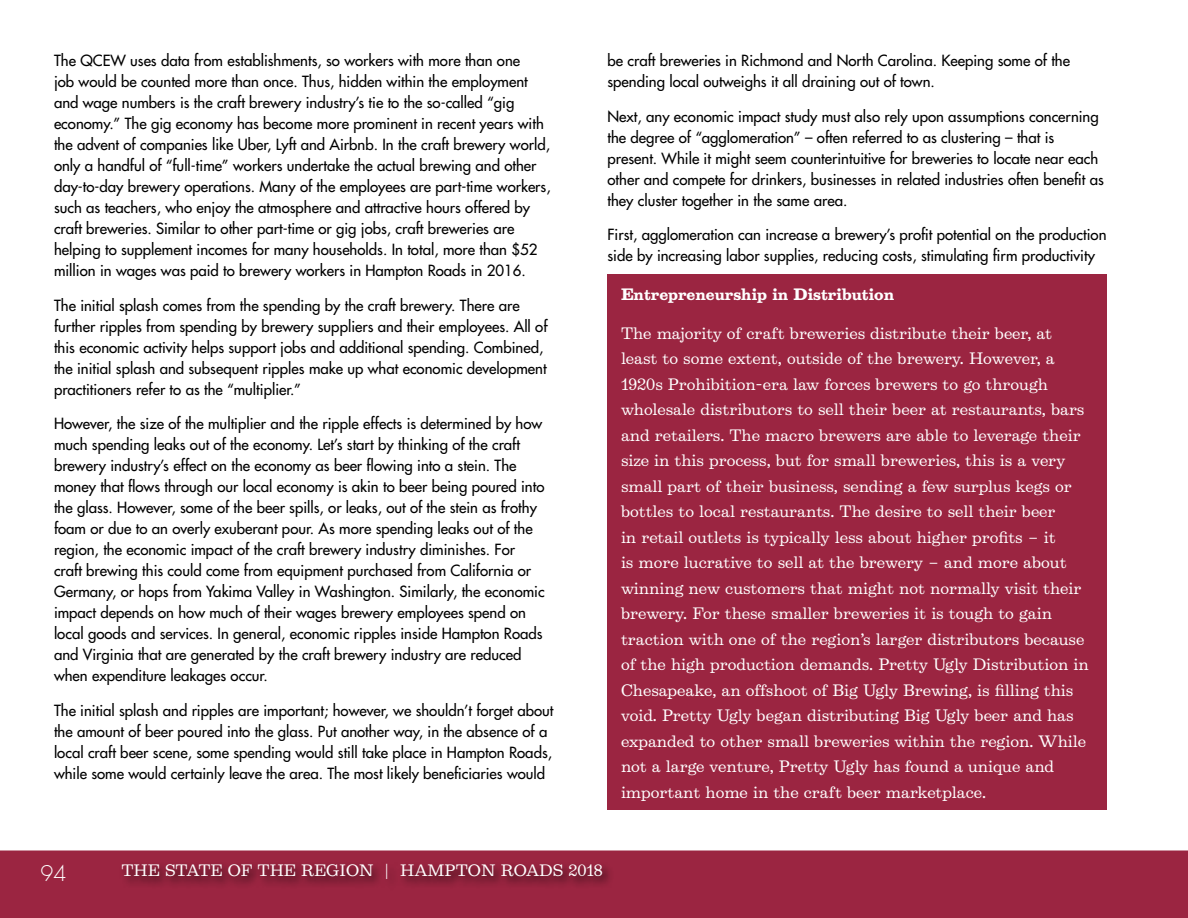
<style>
.page{position:relative;width:1188px;height:918px;background:#fff}
.page>*{position:absolute;margin:0;border:0;box-sizing:border-box;transform-origin:0 0}
.t1{font:300 21px "Futura Std";color:#fff}
.t2{font:500 15px/21px "Futura Std";color:#000}
.t3{font:15px/25.5px "Belizio";color:#fff}
.t4{font:700 15px "Belizio";color:#fff}
</style>
<div class="page">
<div style="left:0;top:850px;width:1188px;height:68px;background:#9b2541"></div>
<div style="left:119px;top:861px;width:496px;height:30px;background:#000;opacity:.75"></div>
<div style="left:608px;top:275px;width:499px;height:535px;background:#9b2541"></div>
<p class="t2" style="left:54px;top:50px;width:498px">The QCEW uses data from establishments, so workers with more than one<br>job would be counted more than once. Thus, hidden within the employment and wage numbers is the craft brewery industry’s tie to the so-called “gig economy.” The gig economy has become more prominent in recent years with the advent of companies like Uber, Lyft and Airbnb. In the craft brewery world, only a handful of “full-time” workers undertake the actual brewing and other day-to-day brewery operations. Many of the employees are part-time workers, such as teachers, who enjoy the atmosphere and attractive hours offered by craft breweries. Similar to other part-time or gig jobs, craft breweries are helping to supplement incomes for many households. In total, more than $52 million in wages was paid to brewery workers in Hampton Roads in 2016.</p>
<p class="t2" style="left:54px;top:295px;width:495px">The initial splash comes from the spending by the craft brewery. There are further ripples from spending by brewery suppliers and their employees. All of this economic activity helps support jobs and additional spending. Combined, the initial splash and subsequent ripples make up what economic development practitioners refer to as the “multiplier.”</p>
<p class="t2" style="left:54px;top:413px;width:492px">However, the size of the multiplier and the ripple effects is determined by how much spending leaks out of the economy. Let’s start by thinking of the craft brewery industry’s effect on the economy as beer flowing into a stein. The money that flows through our local economy is akin to beer being poured into the glass. However, some of the beer spills, or leaks, out of the stein as frothy foam or due to an overly exuberant pour. As more spending leaks out of the region, the economic impact of the craft brewery industry diminishes. For craft brewing this could come from equipment purchased from California or Germany, or hops from Yakima Valley in Washington. Similarly, the economic impact depends on how much of their wages brewery employees spend on local goods and services. In general, economic ripples inside Hampton Roads and Virginia that are generated by the craft brewery industry are reduced when expenditure leakages occur.</p>
<p class="t2" style="left:54px;top:700px;width:501px">The initial splash and ripples are important; however, we shouldn’t forget about the amount of beer poured into the glass. Put another way, in the absence of a local craft beer scene, some spending would still take place in Hampton Roads, while some would certainly leave the area. The most likely beneficiaries would</p>
<p class="t2" style="left:608px;top:50px;width:464px">be craft breweries in Richmond and North Carolina. Keeping some of the spending local outweighs it all draining out of town.</p>
<p class="t2" style="left:608px;top:106px;width:498px">Next, any economic impact study must also rely upon assumptions concerning the degree of “agglomeration” – often referred to as clustering – that is present. While it might seem counterintuitive for breweries to locate near each other and compete for drinkers, businesses in related industries often benefit as they cluster together in the same area.</p>
<p class="t2" style="left:608px;top:224px;width:501px">First, agglomeration can increase a brewery’s profit potential on the production side by increasing labor supplies, reducing costs, stimulating firm productivity</p>
<p class="t4" style="left:621px;top:284px;width:275px">Entrepreneurship in Distribution</p>
<p class="t3" style="left:621px;top:320px;width:469px">The majority of craft breweries distribute their beer, at least to some extent, outside of the brewery. However, a 1920s Prohibition-era law forces brewers to go through wholesale distributors to sell their beer at restaurants, bars and retailers. The macro brewers are able to leverage their size in this process, but for small breweries, this is a very small part of their business, sending a few surplus kegs or bottles to local restaurants. The desire to sell their beer<br>in retail outlets is typically less about higher profits – it<br>is more lucrative to sell at the brewery – and more about winning new customers that might not normally visit their brewery. For these smaller breweries it is tough to gain traction with one of the region’s larger distributors because of the high production demands. Pretty Ugly Distribution in Chesapeake, an offshoot of Big Ugly Brewing, is filling this void. Pretty Ugly began distributing Big Ugly beer and has expanded to other small breweries within the region. While not a large venture, Pretty Ugly has found a unique and important home in the craft beer marketplace.</p>
<h1 class="t1" style="left:40px;top:861px;width:28px">94</h1>
<p class="t3" style="left:122px;top:858px;width:483px">THE STATE OF THE REGION | HAMPTON ROADS 2018</p>
</div>
